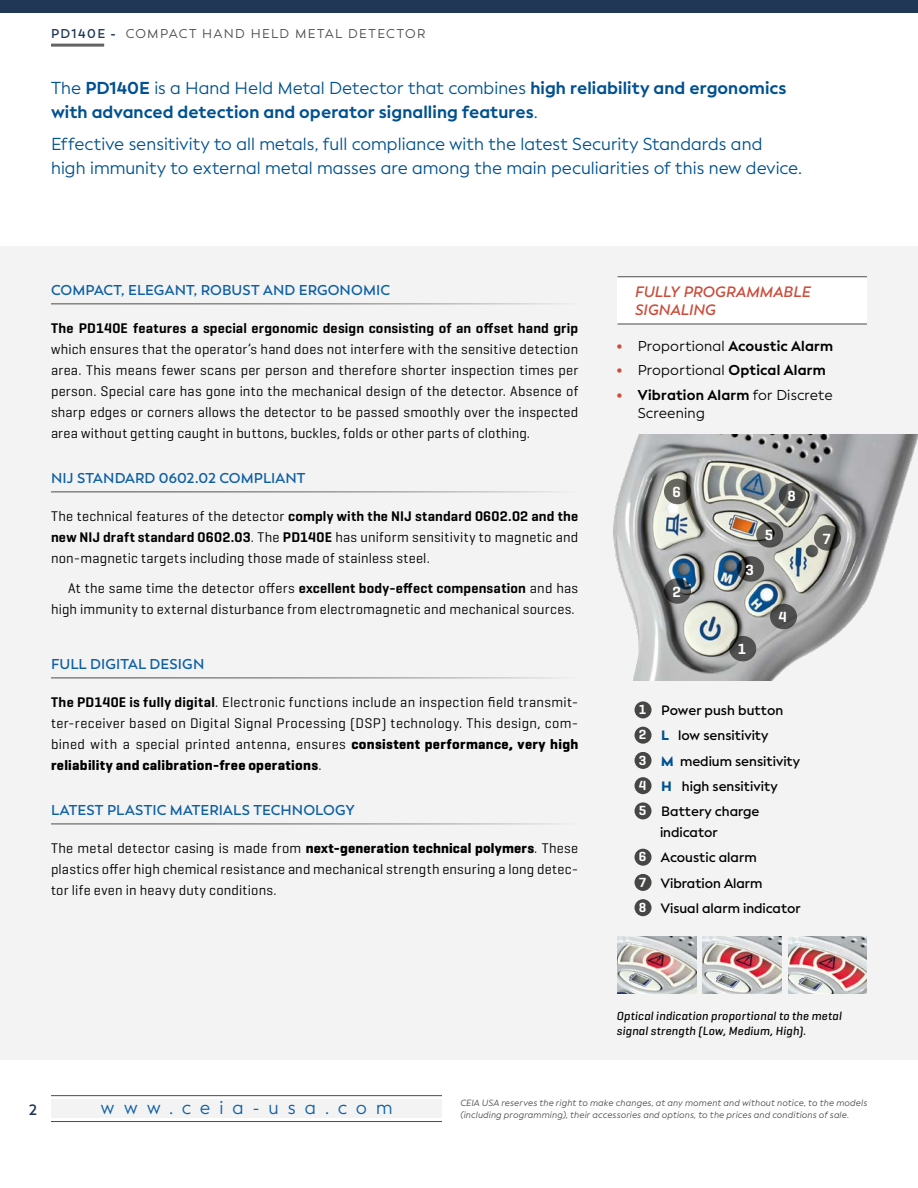
<style>
.page{position:relative;width:918px;height:1188px;background:#fff}
.page>*{position:absolute;margin:0;border:0;box-sizing:border-box;transform-origin:0 0}
.t1{font:18px "Facundo";letter-spacing:.5em;color:#0e60a4}
.t2{font:17.25px/24px "Facundo";letter-spacing:.005em;color:#00518f}
.t3{font:700 17.25px/24px "Facundo";letter-spacing:.005em;color:#00518f}
.t4{font:italic 600 15px/18px "Facundo";color:#cc4c3b}
.t5{font:600 15px "Geogrotesque";color:#fff}
.t6{font:600 15px "Facundo";color:#203558}
.t7{font:14.25px/21px "Geogrotesque";letter-spacing:.015em;color:#000;text-align:justify}
.t8{font:600 14.25px "Facundo";letter-spacing:.005em;color:#0e60a4}
.t9{font:600 14.25px "Geogrotesque";letter-spacing:.01em;color:#000}
.t10{font:14.25px/18px "Facundo";letter-spacing:.015em;color:#000}
.t11{font:700 14.25px "Facundo";letter-spacing:.01em;color:#000}
.t12{font:600 13.5px/25.2px "Facundo";color:#000}
.t13{font:12.75px "Facundo";letter-spacing:.105em;color:#4a4a49}
.t14{font:italic 500 12px/15px "Geogrotesque";letter-spacing:.015em;color:#000}
.t15{font:italic 9px/12px "Facundo";letter-spacing:.025em;color:#4a4a49}
.s1{font-weight:600;color:#203856}
.s2{font-weight:700;color:#203856}
.s3{font-weight:400}
.s4{font-weight:600}
.s5{font-weight:700}
.s6{font-weight:900;color:#cc4c3b}
.s7{font-family:"Geogrotesque";color:#fff}
.s8{font-weight:900;color:#00518f}
</style>
<div class="page">
<div style="left:0;top:247px;width:918px;height:813px;background:#f3f3f4"></div>
<div style="left:0;top:0;width:918px;height:13px;background:#203856"></div>
<img style="left:613px;top:434px;width:305px;height:246px">
<svg style="left:729px;top:636px;width:27px;height:25px"></svg>
<svg style="left:664px;top:578px;width:27px;height:26px"></svg>
<svg style="left:770px;top:604px;width:27px;height:25px"></svg>
<svg style="left:756px;top:522px;width:27px;height:26px"></svg>
<svg style="left:664px;top:479px;width:27px;height:25px"></svg>
<svg style="left:814px;top:525px;width:27px;height:26px"></svg>
<svg style="left:779px;top:483px;width:27px;height:26px"></svg>
<svg style="left:737px;top:556px;width:27px;height:26px"></svg>
<div style="left:51px;top:1099px;width:391px;height:18px;background:#f3f3f4"></div>
<hr style="left:51px;top:1095px;width:391px;height:1px;background:#4a4a49">
<hr style="left:51px;top:1121px;width:391px;height:1px;background:#4a4a49">
<hr style="left:51px;top:44px;width:53px;height:3px;background:#646363">
<hr style="left:51px;top:303px;width:527px;height:1px;background:#fff">
<hr style="left:51px;top:492px;width:527px;height:1px;background:#fff">
<hr style="left:51px;top:678px;width:527px;height:1px;background:#fff">
<hr style="left:51px;top:824px;width:527px;height:1px;background:#fff">
<div style="left:618px;top:277px;width:249px;height:47px;background:#fff"></div>
<hr style="left:618px;top:276px;width:249px;height:1px;background:#4a4a49">
<hr style="left:618px;top:324px;width:249px;height:1px;background:#4a4a49">
<div style="left:635px;top:701px;width:17px;height:17px;background:#4a4a49;border-radius:50%"></div>
<div style="left:635px;top:727px;width:17px;height:17px;background:#4a4a49;border-radius:50%"></div>
<div style="left:635px;top:752px;width:17px;height:17px;background:#4a4a49;border-radius:50%"></div>
<div style="left:635px;top:777px;width:17px;height:17px;background:#4a4a49;border-radius:50%"></div>
<div style="left:635px;top:802px;width:17px;height:17px;background:#4a4a49;border-radius:50%"></div>
<div style="left:635px;top:849px;width:17px;height:17px;background:#4a4a49;border-radius:50%"></div>
<div style="left:635px;top:874px;width:17px;height:17px;background:#4a4a49;border-radius:50%"></div>
<div style="left:635px;top:899px;width:17px;height:17px;background:#4a4a49;border-radius:50%"></div>
<img style="left:618px;top:936px;width:78px;height:58px">
<img style="left:703px;top:936px;width:79px;height:58px">
<img style="left:788px;top:936px;width:79px;height:58px">
<p class="t13" style="left:51px;top:26px;width:376px"><span class="s1">PD140E</span> <span class="s2">-</span> COMPACT HAND HELD METAL DETECTOR</p>
<p class="t3" style="left:51px;top:76px;width:737px"><span class="s3">The</span> PD140E <span class="s3">is a Hand Held Metal Detector that combines</span> high reliability and ergonomics with advanced detection and operator signalling features<span class="s3">.</span></p>
<p class="t2" style="left:51px;top:133px;width:753px">Effective sensitivity to all metals, full compliance with the latest Security Standards and<br>high immunity to external metal masses are among the main peculiarities of this new device.</p>
<p class="t8" style="left:51px;top:281px;width:340px">COMPACT, ELEGANT, ROBUST AND ERGONOMIC</p>
<p class="t9" style="left:51px;top:319px;width:529px">The PD140E features a special ergonomic design consisting of an offset hand grip</p>
<p class="t7" style="left:51px;top:338px;width:529px">which ensures that the operator’s hand does not interfere with the sensitive detection area. This means fewer scans per person and therefore shorter inspection times per person. Special care has gone into the mechanical design of the detector. Absence of sharp edges or corners allows the detector to be passed smoothly over the inspected area without getting caught in buttons, buckles, folds or other parts of clothing.</p>
<p class="t8" style="left:51px;top:469px;width:256px">NIJ STANDARD 0602.02 COMPLIANT</p>
<p class="t7" style="left:51px;top:505px;width:529px">The technical features of the detector <span class="s4">comply with the NIJ standard 0602.02 and the new NIJ draft standard 0602.03</span>. The <span class="s4">PD140E</span> has uniform sensitivity to magnetic and non-magnetic targets including those made of stainless steel.</p>
<p class="t7" style="left:51px;top:577px;width:529px;text-align:right">At the same time the detector offers <span class="s4">excellent body-effect compensation</span> and has high immunity to external disturbance from electromagnetic and mechanical sources.</p>
<p class="t8" style="left:51px;top:655px;width:155px">FULL DIGITAL DESIGN</p>
<p class="t7" style="left:51px;top:691px;width:529px"><span class="s4">The PD140E is fully digital</span>. Electronic functions include an inspection field transmit&shy;ter-receiver based on Digital Signal Processing (DSP) technology. This design, com&shy;bined with a special printed antenna, ensures <span class="s5">consistent performance, very high reliability and calibration-free operations</span>.</p>
<p class="t8" style="left:51px;top:802px;width:305px">LATEST PLASTIC MATERIALS TECHNOLOGY</p>
<p class="t7" style="left:51px;top:837px;width:529px">The metal detector casing is made from <span class="s5">next-generation technical polymers</span>. These plastics offer high chemical resistance and mechanical strength ensuring a long detec&shy;tor life even in heavy duty conditions.</p>
<p class="t4" style="left:635px;top:283px;width:177px">FULLY PROGRAMMABLE<br>SIGNALING</p>
<p class="t11" style="left:617px;top:337px;width:218px"><span class="s6">•</span> <span class="s3">Proportional</span> Acoustic Alarm</p>
<p class="t10" style="left:617px;top:362px;width:211px"><span class="s6">•</span> Proportional <span class="s5">Optical Alarm</span></p>
<p class="t10" style="left:638px;top:386px;width:196px;text-indent:-21px"><span class="s6">•</span> <span class="s5">Vibration Alarm</span> for Discrete<br>Screening</p>
<p class="t5" style="left:673px;top:483px;width:10px">6</p>
<p class="t5" style="left:673px;top:582px;width:10px">2</p>
<p class="t5" style="left:746px;top:560px;width:10px">3</p>
<p class="t5" style="left:765px;top:526px;width:10px">5</p>
<p class="t5" style="left:787px;top:487px;width:10px">8</p>
<p class="t5" style="left:738px;top:640px;width:10px">1</p>
<p class="t5" style="left:779px;top:608px;width:10px">4</p>
<p class="t12" style="left:639px;top:698px;width:163px"><span class="s7">1</span> Power push button<br><span class="s7">2</span> <span class="s8">L</span> low sensitivity<br><span class="s7">3</span> <span class="s8">M</span> medium sensitivity<br><span class="s7">4</span> <span class="s8">H</span> high sensitivity<br><span class="s7">5</span> Battery charge</p>
<p class="t12" style="left:639px;top:820px;width:163px;text-indent:21px">indicator<br><span class="s7">6</span> Acoustic alarm<br><span class="s7">7</span> Vibration Alarm<br><span class="s7">8</span> Visual alarm indicator</p>
<p class="t5" style="left:823px;top:529px;width:10px">7</p>
<p class="t14" style="left:617px;top:1008px;width:227px">Optical indication proportional to the metal signal strength (Low, Medium, High).</p>
<p class="t6" style="left:29px;top:1100px;width:10px">2</p>
<p class="t1" style="left:101px;top:1097px;width:293px">www.ceia-usa.com</p>
<p class="t15" style="left:460px;top:1097px;width:408px">CEIA USA reserves the right to make changes, at any moment and without notice, to the models (including programming), their accessories and options, to the prices and conditions of sale.</p>
</div>
